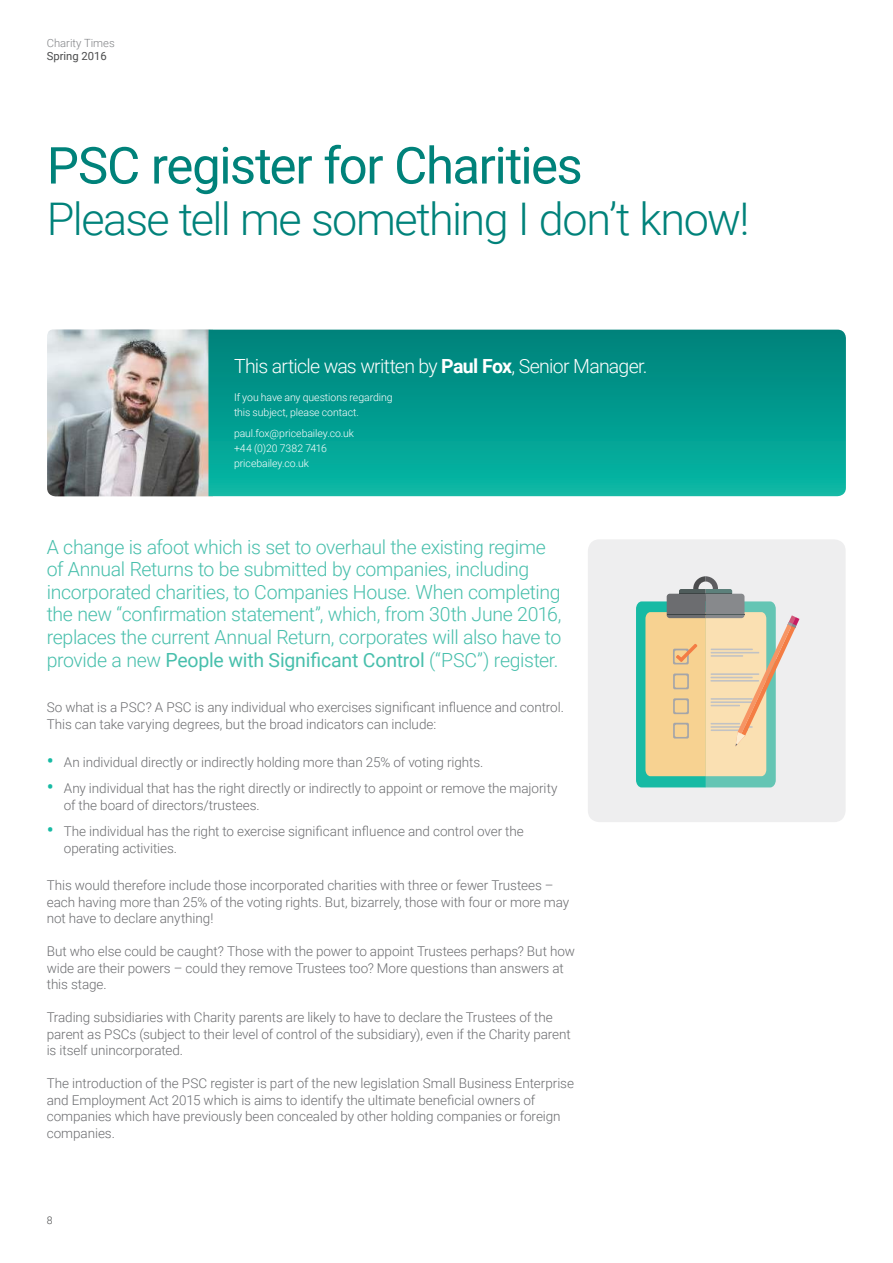
<style>
.page{position:relative;width:893px;height:1263px;background:#fff}
.page>*{position:absolute;margin:0;border:0;box-sizing:border-box;transform-origin:0 0}
.t1{font:51px "Roboto";letter-spacing:-.03em;color:#00827a}
.t2{font:300 45px "Roboto";letter-spacing:-.035em;color:#00827a}
.t3{font:300 19.5px/22.5px "Roboto";letter-spacing:-.02em;color:#48bfac}
.t4{font:300 19.5px "Roboto";letter-spacing:-.04em;color:#fff}
.t5{font:300 13.5px/16.5px "Roboto";letter-spacing:-.005em;color:#6c6d70}
.t6{font:300 11.25px "Roboto";color:#808285}
.t7{font:11.25px "Roboto";color:#4b4c4d}
.t8{font:300 10.5px/15px "Roboto";letter-spacing:-.005em;color:#fff}
.t9{font:300 10.5px "Roboto";color:#4b4c4d}
.s1{font-weight:700}
.s2{font-weight:400}
.s3{font-weight:400;font-size:21px;color:#17baa4}
</style>
<div class="page">
<div style="left:588px;top:539px;width:258px;height:283px;background:#eeeeef;border-radius:12px"></div>
<img style="left:47px;top:329px;width:166px;height:167px">
<svg style="left:208px;top:330px;width:638px;height:166px;background:#029c8f"></svg>
<svg style="left:636px;top:576px;width:163px;height:211px"></svg>
<p class="t6" style="left:47px;top:35px;width:69px">Charity Times</p>
<p class="t7" style="left:47px;top:48px;width:62px">Spring 2016</p>
<h1 class="t1" style="left:47px;top:130px;width:537px">PSC register for Charities</h1>
<h2 class="t2" style="left:47px;top:187px;width:704px">Please tell me something I don’t know!</h2>
<h3 class="t4" style="left:234px;top:353px;width:415px">This article was written by <span class="s1">Paul Fox</span>, Senior Manager.</h3>
<p class="t8" style="left:234px;top:389px;width:160px">If you have any questions regarding this subject, please contact.</p>
<p class="t8" style="left:234px;top:426px;width:122px">paul.fox@pricebailey.co.uk +44 (0)20 7382 7416 pricebailey.co.uk</p>
<p class="t3" style="left:47px;top:535px;width:516px">A change is afoot which is set to overhaul the existing regime of Annual Returns to be submitted by companies, including incorporated charities, to Companies House. When completing the new “confirmation statement”, which, from 30th June 2016, replaces the current Annual Return, corporates will also have to provide a new <span class="s2">People with Significant Control</span> (“PSC”) register.</p>
<p class="t5" style="left:47px;top:699px;width:519px">So what is a PSC? A PSC is any individual who exercises significant influence and control.<br>This can take varying degrees, but the broad indicators can include:</p>
<p class="t5" style="left:47px;top:753px;width:438px"><span class="s3">•</span> An individual directly or indirectly holding more than 25% of voting rights.</p>
<p class="t5" style="left:64px;top:779px;width:495px;line-height:17.2px;text-indent:-17px"><span class="s3">•</span> Any individual that has the right directly or indirectly to appoint or remove the majority of the board of directors/trustees.</p>
<p class="t5" style="left:64px;top:822px;width:461px;line-height:17.2px;text-indent:-17px"><span class="s3">•</span> The individual has the right to exercise significant influence and control over the operating activities.</p>
<p class="t5" style="left:47px;top:876px;width:524px">This would therefore include those incorporated charities with three or fewer Trustees – each having more than 25% of the voting rights. But, bizarrely, those with four or more may not have to declare anything!</p>
<p class="t5" style="left:47px;top:942px;width:530px">But who else could be caught? Those with the power to appoint Trustees perhaps? But how wide are their powers – could they remove Trustees too? More questions than answers at this stage.</p>
<p class="t5" style="left:47px;top:1008px;width:526px">Trading subsidiaries with Charity parents are likely to have to declare the Trustees of the parent as PSCs (subject to their level of control of the subsidiary), even if the Charity parent is itself unincorporated.</p>
<p class="t5" style="left:47px;top:1074px;width:529px">The introduction of the PSC register is part of the new legislation Small Business Enterprise and Employment Act 2015 which is aims to identify the ultimate beneficial owners of companies which have previously been concealed by other holding companies or foreign companies.</p>
<p class="t9" style="left:47px;top:1213px;width:7px">8</p>
</div>
